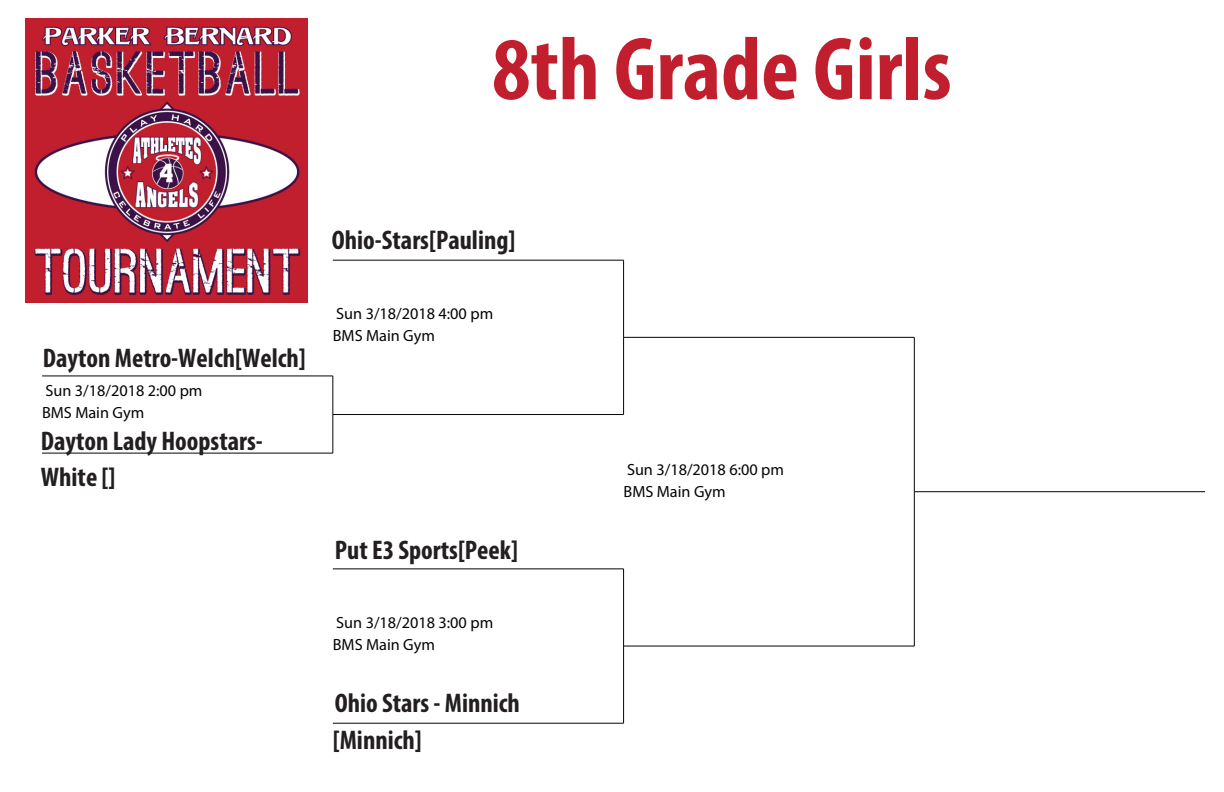
<style>
.page{position:relative;width:1224px;height:792px;background:#fff}
.page>*{position:absolute;margin:0;border:0;box-sizing:border-box;transform-origin:0 0}
.t1{font:700 condensed 90px "Myriad Pro";color:#c11f2e}
.t2{font:700 condensed 27px/36.3px "Myriad Pro";color:#231f20}
.t3{font:16.2px/21.9px "Myriad Pro";color:#050504}
</style>
<div class="page">
<hr style="left:914px;top:491px;width:291px;height:1px;background:#050504">
<hr style="left:624px;top:646px;width:290px;height:1px;background:#050504">
<hr style="left:914px;top:492px;width:1px;height:154px;background:#050504">
<hr style="left:333px;top:723px;width:291px;height:1px;background:#050504">
<hr style="left:623px;top:646px;width:1px;height:77px;background:#050504">
<hr style="left:333px;top:568px;width:291px;height:1px;background:#050504">
<hr style="left:623px;top:569px;width:1px;height:77px;background:#050504">
<hr style="left:624px;top:337px;width:290px;height:1px;background:#050504">
<hr style="left:914px;top:337px;width:1px;height:155px;background:#050504">
<hr style="left:333px;top:414px;width:291px;height:1px;background:#050504">
<hr style="left:623px;top:337px;width:1px;height:78px;background:#050504">
<hr style="left:42px;top:453px;width:291px;height:1px;background:#050504">
<hr style="left:332px;top:415px;width:1px;height:38px;background:#050504">
<hr style="left:42px;top:375px;width:291px;height:1px;background:#050504">
<hr style="left:332px;top:376px;width:1px;height:39px;background:#050504">
<hr style="left:333px;top:260px;width:291px;height:1px;background:#050504">
<hr style="left:623px;top:260px;width:1px;height:77px;background:#050504">
<img style="left:25px;top:19px;width:283px;height:283px">
<div style="left:53px;top:157px;width:51px;height:29px;background:#fff"></div>
<div style="left:230px;top:154px;width:49px;height:36px;background:#fff"></div>
<h1 class="t1" style="left:492px;top:13px;width:461px">8th Grade Girls</h1>
<p class="t2" style="left:43px;top:339px;width:264px">Dayton Metro-Welch[Welch]</p>
<p class="t3" style="left:42px;top:380px;width:162px">Sun 3/18/2018 2:00 pm<br>BMS Main Gym</p>
<p class="t2" style="left:41px;top:422px;width:223px">Dayton Lady Hoopstars-<br>White []</p>
<p class="t2" style="left:332px;top:221px;width:185px">Ohio-Stars[Pauling]</p>
<p class="t3" style="left:333px;top:303px;width:162px">Sun 3/18/2018 4:00 pm<br>BMS Main Gym</p>
<p class="t2" style="left:335px;top:531px;width:185px">Put E3 Sports[Peek]</p>
<p class="t3" style="left:333px;top:611px;width:162px">Sun 3/18/2018 3:00 pm<br>BMS Main Gym</p>
<p class="t2" style="left:333px;top:685px;width:189px">Ohio Stars - Minnich [Minnich]</p>
<p class="t3" style="left:624px;top:458px;width:162px">Sun 3/18/2018 6:00 pm<br>BMS Main Gym</p>
</div>
